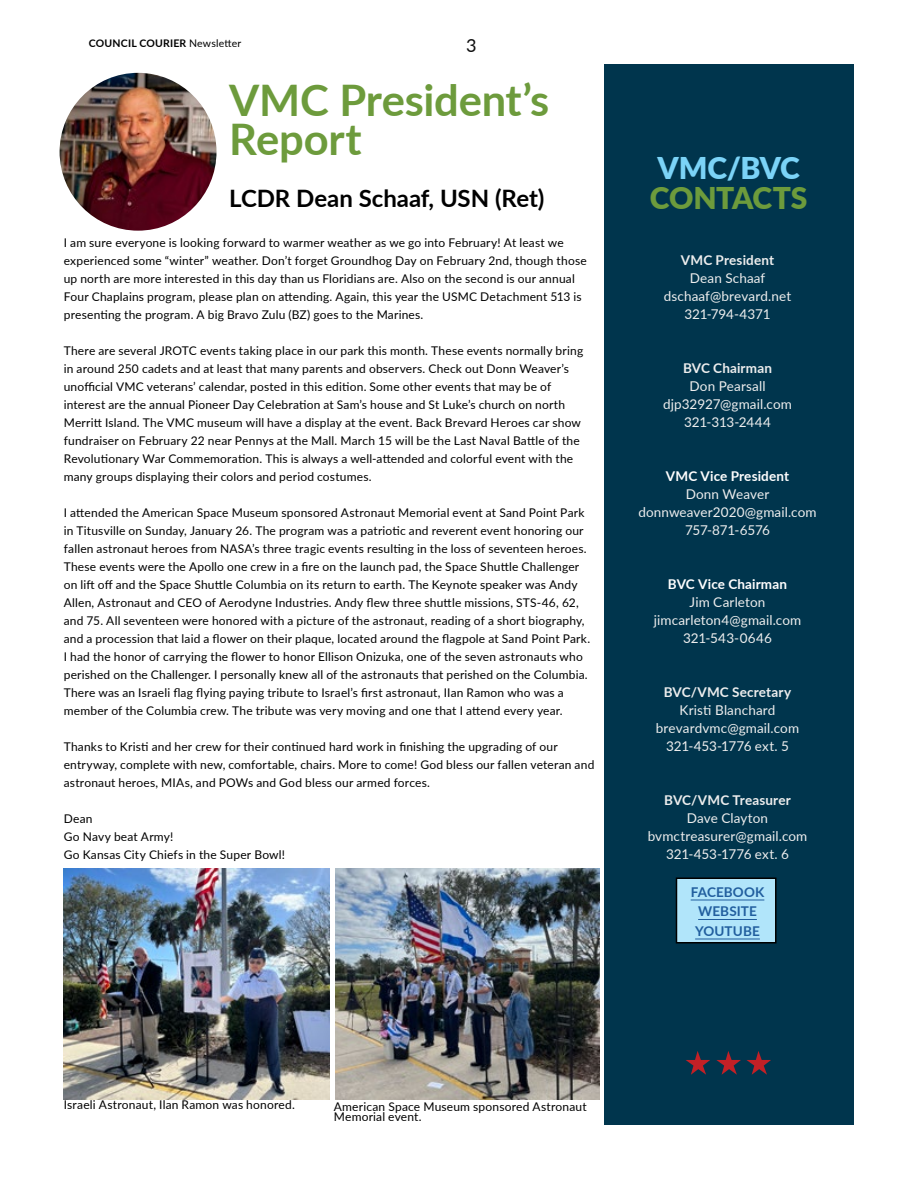
<style>
.page{position:relative;width:918px;height:1188px;background:#fff}
.page>*{position:absolute;margin:0;border:0;box-sizing:border-box;transform-origin:0 0}
.t1{font:700 43.5px/39px "Lato";letter-spacing:-.005em;color:#6d9b3c}
.t2{font:900 30px "Lato";letter-spacing:-.015em;color:#6d9b3c}
.t3{font:900 30px "Lato";letter-spacing:-.01em;color:#7bd3f7}
.t4{font:700 24px "Lato";color:#000}
.t5{font:18px "Lato";color:#0d0d0d}
.t6{font:13.5px/18px "Lato";letter-spacing:.01em;color:#eee;text-align:center}
.t7{font:700 13.5px "Lato";letter-spacing:.01em;color:#eee}
.t8{font:700 13.5px "Lato";letter-spacing:.01em;color:#fff}
.t9{font:700 13.5px/19.5px "Lato";letter-spacing:.01em;color:#215e9e;text-align:center}
.t10{font:12px/18px "Lato";letter-spacing:.015em;color:#000}
.t11{font:700 10.5px "Lato";letter-spacing:.02em;color:#000}
.s1{font-weight:400}
</style>
<div class="page">
<img style="left:57px;top:71px;width:162px;height:162px;border-radius:81px">
<div style="left:55px;top:68px;width:166px;height:167px;border:4px solid #fff;border-radius:50%"></div>
<div style="left:605px;top:64px;width:249px;height:1060px;background:#00354d"></div>
<div style="left:676px;top:878px;width:100px;height:65px;background:#b1e5fa"></div>
<div style="left:676px;top:878px;width:101px;height:66px;border:2px solid #000"></div>
<hr style="left:691px;top:900px;width:73px;height:1px;background:#215e9e">
<hr style="left:698px;top:919px;width:59px;height:1px;background:#215e9e">
<hr style="left:695px;top:939px;width:65px;height:1px;background:#215e9e">
<svg style="left:716px;top:1051px;width:55px;height:24px"></svg>
<svg style="left:686px;top:1051px;width:24px;height:24px"></svg>
<img style="left:64px;top:868px;width:265px;height:231px">
<img style="left:336px;top:868px;width:263px;height:231px">
<p class="t11" style="left:89px;top:35px;width:154px">COUNCIL COURIER <span class="s1">Newsletter</span></p>
<h3 class="t5" style="left:466px;top:33px;width:12px">3</h3>
<h1 class="t1" style="left:229px;top:79px;width:322px">VMC President’s<br>Report</h1>
<h3 class="t4" style="left:229px;top:181px;width:317px">LCDR Dean Schaaf, USN (Ret)</h3>
<p class="t10" style="left:64px;top:233px;width:524px">I am sure everyone is looking forward to warmer weather as we go into February! At least we experienced some “winter” weather. Don’t forget Groundhog Day on February 2nd, though those up north are more interested in this day than us Floridians are. Also on the second is our annual Four Chaplains program, please plan on attending. Again, this year the USMC Detachment 513 is presenting the program. A big Bravo Zulu (BZ) goes to the Marines.</p>
<p class="t10" style="left:64px;top:341px;width:521px">There are several JROTC events taking place in our park this month. These events normally bring in around 250 cadets and at least that many parents and observers. Check out Donn Weaver’s unofficial VMC veterans’ calendar, posted in this edition. Some other events that may be of interest are the annual Pioneer Day Celebration at Sam’s house and St Luke’s church on north Merritt Island. The VMC museum will have a display at the event. Back Brevard Heroes car show fundraiser on February 22 near Pennys at the Mall. March 15 will be the Last Naval Battle of the Revolutionary War Commemoration. This is always a well-attended and colorful event with the many groups displaying their colors and period costumes.</p>
<p class="t10" style="left:64px;top:503px;width:528px">I attended the American Space Museum sponsored Astronaut Memorial event at Sand Point Park in Titusville on Sunday, January 26. The program was a patriotic and reverent event honoring our fallen astronaut heroes from NASA’s three tragic events resulting in the loss of seventeen heroes.<br>These events were the Apollo one crew in a fire on the launch pad, the Space Shuttle Challenger on lift off and the Space Shuttle Columbia on its return to earth. The Keynote speaker was Andy Allen, Astronaut and CEO of Aerodyne Industries. Andy flew three shuttle missions, STS-46, 62, and 75. All seventeen were honored with a picture of the astronaut, reading of a short biography, and a procession that laid a flower on their plaque, located around the flagpole at Sand Point Park.<br>I had the honor of carrying the flower to honor Ellison Onizuka, one of the seven astronauts who perished on the Challenger. I personally knew all of the astronauts that perished on the Columbia.<br>There was an Israeli flag flying paying tribute to Israel’s first astronaut, IIan Ramon who was a member of the Columbia crew. The tribute was very moving and one that I attend every year.</p>
<p class="t10" style="left:64px;top:737px;width:532px">Thanks to Kristi and her crew for their continued hard work in finishing the upgrading of our entryway, complete with new, comfortable, chairs. More to come! God bless our fallen veteran and astronaut heroes, MIAs, and POWs and God bless our armed forces.</p>
<p class="t10" style="left:64px;top:809px;width:223px">Dean<br>Go Navy beat Army!<br>Go Kansas City Chiefs in the Super Bowl!</p>
<h2 class="t3" style="left:658px;top:146px;width:144px">VMC/BVC</h2>
<h2 class="t2" style="left:650px;top:176px;width:159px">CONTACTS</h2>
<p class="t7" style="left:681px;top:251px;width:95px">VMC President</p>
<p class="t6" style="left:664px;top:269px;width:129px">Dean Schaaf dschaaf@brevard.net<br>321-794-4371</p>
<p class="t7" style="left:683px;top:359px;width:90px">BVC Chairman</p>
<p class="t6" style="left:663px;top:377px;width:130px">Don Pearsall djp32927@gmail.com<br>321-313-2444</p>
<p class="t8" style="left:666px;top:467px;width:125px">VMC Vice President</p>
<p class="t6" style="left:638px;top:485px;width:180px">Donn Weaver donnweaver2020@gmail.com<br>757-871-6576</p>
<p class="t8" style="left:668px;top:574px;width:121px">BVC Vice Chairman</p>
<p class="t6" style="left:654px;top:593px;width:149px">Jim Carleton jimcarleton4@gmail.com<br>321-543-0646</p>
<p class="t7" style="left:664px;top:682px;width:129px">BVC/VMC Secretary</p>
<p class="t6" style="left:656px;top:701px;width:145px">Kristi Blanchard brevardvmc@gmail.com<br>321-453-1776 ext. 5</p>
<p class="t7" style="left:664px;top:790px;width:128px">BVC/VMC Treasurer</p>
<p class="t6" style="left:648px;top:809px;width:161px">Dave Clayton bvmctreasurer@gmail.com<br>321-453-1776 ext. 6</p>
<p class="t9" style="left:691px;top:882px;width:75px">FACEBOOK<br>WEBSITE<br>YOUTUBE</p>
<p class="t10" style="left:64px;top:1095px;width:233px">Israeli Astronaut, Ilan Ramon was honored.</p>
<p class="t10" style="left:334px;top:1100px;width:254px;line-height:10.5px">American Space Museum sponsored Astronaut<br>Memorial event.</p>
</div>
